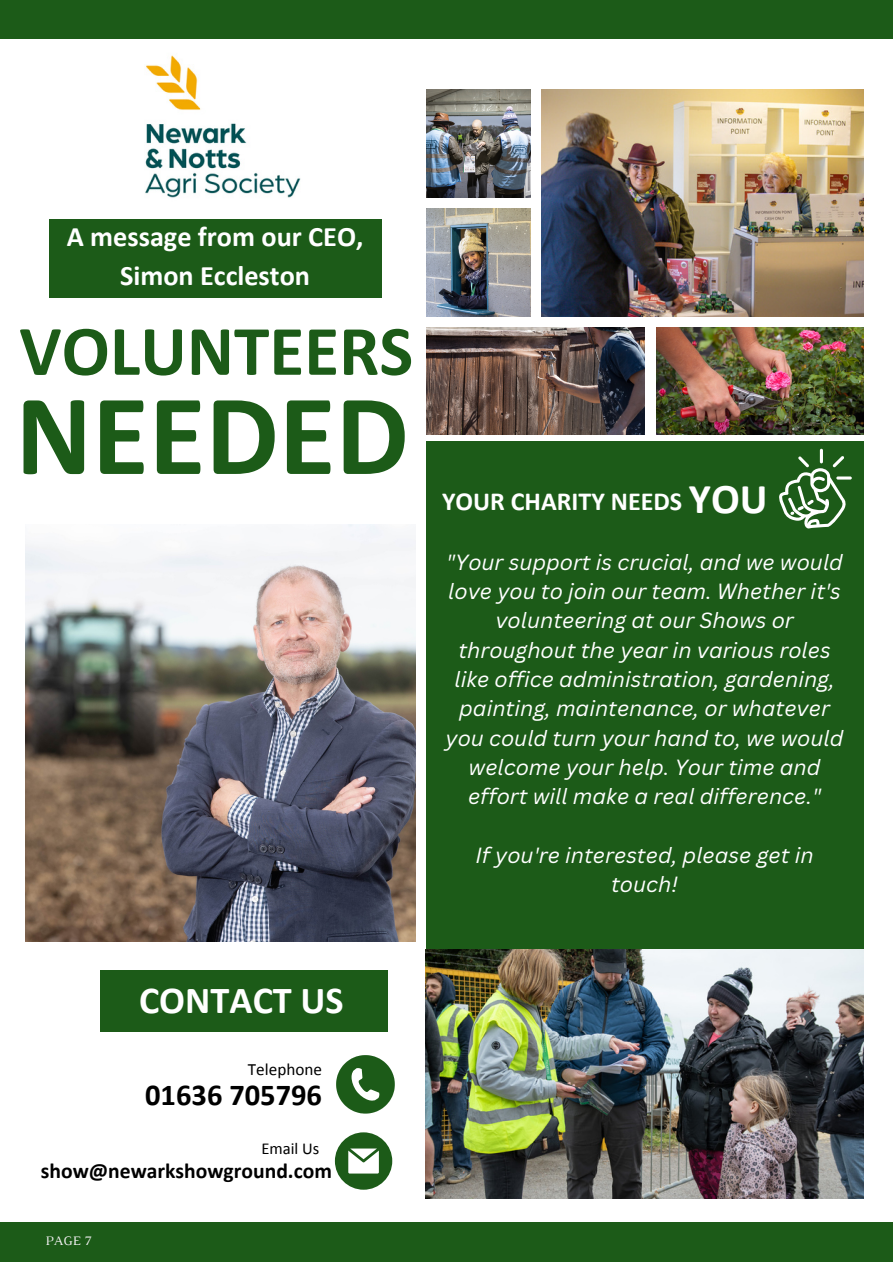
<style>
.page{position:relative;width:893px;height:1264px;background:#fff}
.page>*{position:absolute;margin:0;border:0;box-sizing:border-box;transform-origin:0 0}
.t1{font:700 116.25px "Calibri";color:#1c5b18}
.t2{font:700 71.4px "Calibri";color:#1c5b18}
.t3{font:700 42.6px "Calibri";color:#fff}
.t4{font:700 38.25px "Calibri";color:#fff}
.t5{font:700 30.45px "Calibri";color:#000}
.t6{font:700 28.2px/39.3px "Calibri";color:#fff;text-align:center}
.t7{font:700 26.1px "Calibri";color:#fff}
.t8{font:700 21.6px "Calibri";color:#000}
.t9{font:italic 21.3px/29.2px "Canva Sans";color:#fff;text-align:center}
.t10{font:17.25px "Calibri";color:#000}
.t11{font:16.65px "Calibri";color:#000}
.t12{font:13.2px "Luthier";color:#f5f3f5}
</style>
<div class="page">
<img style="left:426px;top:89px;width:104px;height:108px">
<img style="left:426px;top:208px;width:104px;height:108px">
<img style="left:541px;top:89px;width:321px;height:227px">
<img style="left:656px;top:328px;width:206px;height:106px">
<img style="left:426px;top:328px;width:218px;height:106px">
<div style="left:0;top:1222px;width:892px;height:40px;background:#1c5b18"></div>
<div style="left:0;top:0;width:892px;height:39px;background:#1c5b18"></div>
<div style="left:426px;top:441px;width:437px;height:508px;background:#1c5b18"></div>
<img style="left:426px;top:949px;width:437px;height:249px">
<img style="left:25px;top:524px;width:390px;height:417px">
<div style="left:49px;top:219px;width:332px;height:79px;background:#1c5b18"></div>
<div style="left:100px;top:969px;width:288px;height:62px;background:#1c5b18"></div>
<svg style="left:336px;top:1055px;width:59px;height:58px"></svg>
<svg style="left:335px;top:1132px;width:57px;height:57px"></svg>
<hr style="left:819px;top:449px;width:3px;height:14px;background:#fff;border-radius:2px">
<svg style="left:779px;top:456px;width:68px;height:72px"></svg>
<hr style="left:836px;top:476px;width:15px;height:3px;background:#fff;border-radius:2px">
<img style="left:145px;top:55px;width:156px;height:143px">
<p class="t6" style="left:67px;top:219px;width:298px">A message from our CEO,<br>Simon Eccleston</p>
<p class="t2" style="left:19px;top:321px;width:395px">VOLUNTEERS</p>
<p class="t1" style="left:16px;top:387px;width:395px">NEEDED</p>
<p class="t3" style="left:689px;top:480px;width:80px">YOU</p>
<p class="t7" style="left:442px;top:490px;width:242px">YOUR CHARITY NEEDS</p>
<p class="t9" style="left:445px;top:547px;width:399px">"Your support is crucial, and we would love you to join our team. Whether it's volunteering at our Shows or throughout the year in various roles like office administration, gardening, painting, maintenance, or whatever you could turn your hand to, we would welcome your help. Your time and effort will make a real difference."</p>
<p class="t9" style="left:475px;top:840px;width:340px">If you're interested, please get in touch!</p>
<p class="t4" style="left:139px;top:984px;width:206px">CONTACT US</p>
<p class="t10" style="left:248px;top:1062px;width:76px">Telephone</p>
<p class="t5" style="left:145px;top:1082px;width:178px">01636 705796</p>
<p class="t11" style="left:261px;top:1141px;width:59px">Email Us</p>
<p class="t8" style="left:41px;top:1161px;width:292px">show@newarkshowground.com</p>
<p class="t12" style="left:46px;top:1236px;width:48px">PAGE 7</p>
</div>
